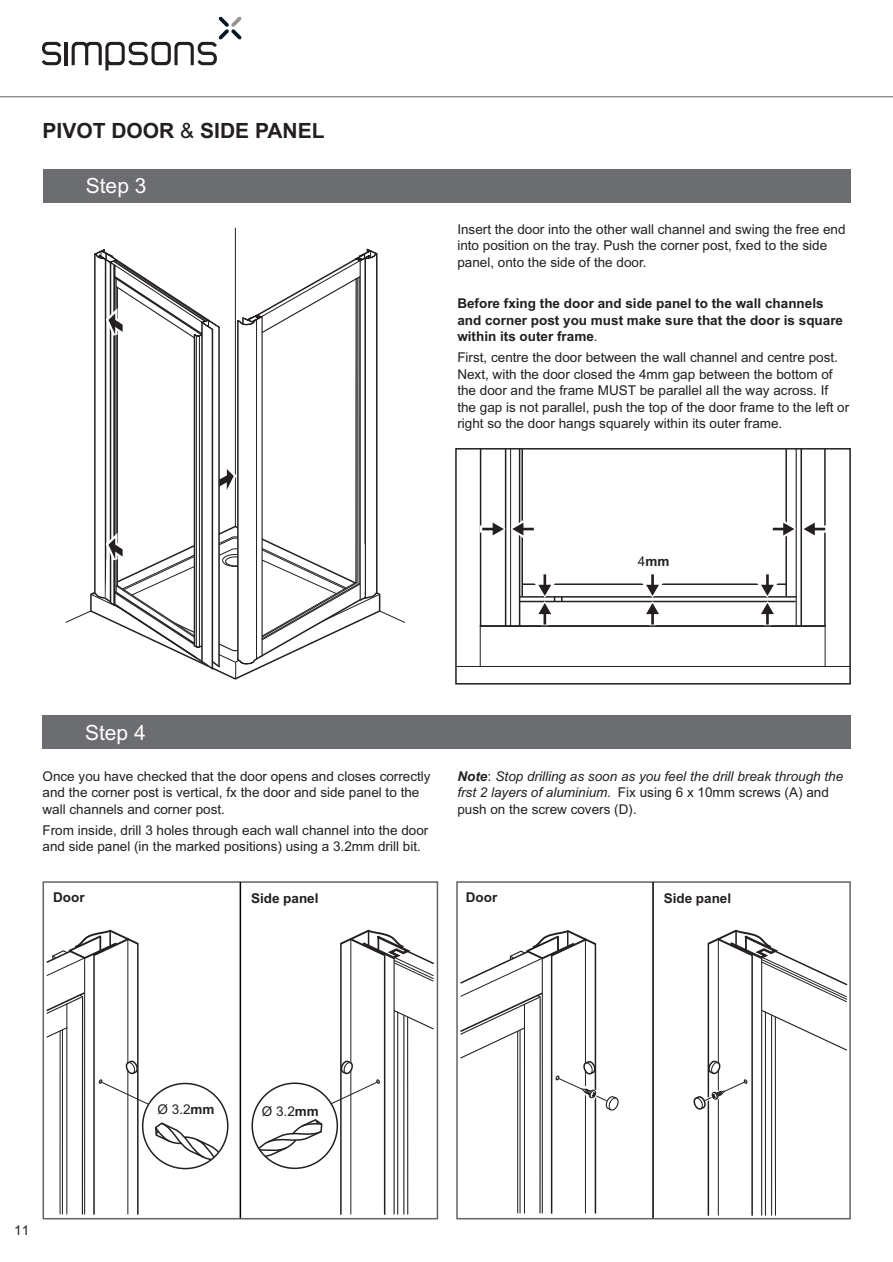
<style>
.page{position:relative;width:893px;height:1262px;background:#fff}
.page>*{position:absolute;margin:0;border:0;box-sizing:border-box;transform-origin:0 0}
.t1{font:700 21px "Arial";color:#231f20}
.t2{font:21px "Arial";color:#fff}
.t3{font:13.5px/16.5px "Arial";color:#231f20}
.t4{font:700 13.5px/16.5px "Arial";color:#231f20}
.t5{font:italic 13.5px/16.5px "Arial";color:#231f20}
.t6{font:13.5px "Arial Unicode MS";color:#231f20}
.s1{font-family:"Arial Unicode MS";font-weight:400}
.s2{font-family:"Arial Unicode MS";font-weight:400;color:#fff}
.s3{font-family:"Arial Unicode MS"}
.s4{font-weight:700}
.s5{font-family:"Arial Unicode MS";font-style:normal}
.s6{font-style:normal}
.s7{font-family:"Arial";font-weight:700}
</style>
<div class="page">
<svg style="left:42px;top:42px;width:19px;height:23px"></svg>
<hr style="left:65px;top:42px;width:3px;height:23px;background:#231f20">
<svg style="left:72px;top:17px;width:169px;height:53px"></svg>
<hr style="left:0;top:96px;width:892px;height:1px;background:#636366">
<hr style="left:235px;top:228px;width:1px;height:298px;background:#231f20">
<svg style="left:65px;top:248px;width:340px;height:432px"></svg>
<hr style="left:194px;top:334px;width:1px;height:312px;background:#231f20">
<hr style="left:196px;top:336px;width:1px;height:310px;background:#231f20">
<hr style="left:199px;top:336px;width:1px;height:310px;background:#231f20">
<div style="left:43px;top:169px;width:807px;height:34px;background:#6c6d70"></div>
<svg style="left:504px;top:451px;width:293px;height:173px"></svg>
<hr style="left:519px;top:601px;width:276px;height:1px;background:#231f20">
<hr style="left:519px;top:596px;width:277px;height:1px;background:#231f20">
<hr style="left:522px;top:583px;width:264px;height:2px;background:#231f20">
<hr style="left:785px;top:449px;width:2px;height:147px;background:#231f20">
<hr style="left:795px;top:449px;width:1px;height:177px;background:#231f20">
<hr style="left:519px;top:449px;width:1px;height:177px;background:#231f20">
<hr style="left:510px;top:449px;width:1px;height:177px;background:#231f20">
<hr style="left:521px;top:449px;width:2px;height:147px;background:#231f20">
<hr style="left:505px;top:449px;width:1px;height:177px;background:#231f20">
<hr style="left:800px;top:449px;width:2px;height:177px;background:#231f20">
<div style="left:480px;top:525px;width:15px;height:7px;border:4px solid #fff"></div>
<svg style="left:482px;top:516px;width:52px;height:28px"></svg>
<div style="left:811px;top:525px;width:16px;height:7px;border:4px solid #fff"></div>
<svg style="left:772px;top:516px;width:53px;height:28px"></svg>
<div style="left:541px;top:611px;width:7px;height:16px;border:4px solid #fff"></div>
<svg style="left:532px;top:574px;width:30px;height:50px"></svg>
<div style="left:763px;top:611px;width:8px;height:16px;border:4px solid #fff"></div>
<svg style="left:754px;top:574px;width:28px;height:50px"></svg>
<div style="left:649px;top:611px;width:7px;height:16px;border:4px solid #fff"></div>
<svg style="left:639px;top:574px;width:28px;height:50px"></svg>
<hr style="left:480px;top:625px;width:1px;height:41px;background:#231f20">
<hr style="left:824px;top:625px;width:1px;height:41px;background:#231f20">
<hr style="left:480px;top:625px;width:344px;height:2px;background:#231f20">
<hr style="left:456px;top:666px;width:394px;height:1px;background:#231f20">
<div style="left:455px;top:448px;width:395px;height:236px;border:2px solid #231f20"></div>
<div style="left:43px;top:715px;width:807px;height:34px;background:#6c6d70"></div>
<div style="left:43px;top:881px;width:395px;height:338px;border:2px solid #636366"></div>
<div style="left:456px;top:881px;width:394px;height:338px;border:2px solid #636366"></div>
<hr style="left:652px;top:882px;width:1px;height:336px;background:#000">
<hr style="left:239px;top:882px;width:2px;height:336px;background:#000">
<svg style="left:458px;top:930px;width:160px;height:284px"></svg>
<hr style="left:137px;top:943px;width:1px;height:271px;background:#231f20">
<hr style="left:93px;top:954px;width:2px;height:260px;background:#231f20">
<hr style="left:127px;top:940px;width:1px;height:274px;background:#231f20">
<hr style="left:84px;top:958px;width:1px;height:256px;background:#231f20">
<svg style="left:45px;top:991px;width:41px;height:224px"></svg>
<svg style="left:45px;top:929px;width:93px;height:47px"></svg>
<svg style="left:143px;top:1079px;width:90px;height:90px"></svg>
<svg style="left:98px;top:1058px;width:123px;height:103px"></svg>
<div style="left:142px;top:1082px;width:86px;height:87px;border:2px solid #231f20;border-radius:50%"></div>
<hr style="left:340px;top:943px;width:1px;height:271px;background:#231f20">
<hr style="left:384px;top:954px;width:1px;height:260px;background:#231f20">
<hr style="left:350px;top:940px;width:1px;height:274px;background:#231f20">
<hr style="left:393px;top:958px;width:1px;height:256px;background:#231f20">
<svg style="left:393px;top:1009px;width:41px;height:205px"></svg>
<hr style="left:407px;top:1017px;width:1px;height:197px;background:#231f20">
<svg style="left:340px;top:929px;width:94px;height:52px"></svg>
<svg style="left:247px;top:1081px;width:90px;height:90px"></svg>
<svg style="left:257px;top:1058px;width:123px;height:99px"></svg>
<div style="left:251px;top:1082px;width:87px;height:87px;border:2px solid #231f20;border-radius:50%"></div>
<hr style="left:707px;top:943px;width:2px;height:272px;background:#231f20">
<hr style="left:751px;top:954px;width:1px;height:261px;background:#231f20">
<hr style="left:718px;top:940px;width:1px;height:275px;background:#231f20">
<svg style="left:693px;top:1058px;width:55px;height:51px"></svg>
<hr style="left:761px;top:958px;width:1px;height:257px;background:#231f20">
<svg style="left:761px;top:1009px;width:87px;height:206px"></svg>
<hr style="left:775px;top:1017px;width:1px;height:198px;background:#231f20">
<svg style="left:707px;top:929px;width:141px;height:73px"></svg>
<h1 class="t1" style="left:43px;top:123px;width:301px">PIVOT DOOR <span class="s1">&amp;</span> SIDE PANEL <span class="s2">1</span></h1>
<h1 class="t2" style="left:86px;top:178px;width:62px">Step 3</h1>
<p class="t3" style="left:457px;top:222px;width:389px">Insert the door into the other wall channel and swing the free end into position on the tray. Push the corner post, fxed to the side panel, onto the side of the door.</p>
<p class="t4" style="left:457px;top:297px;width:387px">Before fxing the door and side panel to the wall channels and corner post you must make sure that the door is square within its outer frame<span class="s1">.</span></p>
<p class="t3" style="left:457px;top:350px;width:393px">First, centre the door between the wall channel and centre post.<br>Next, with the door closed the 4mm gap between the bottom of the door and the frame MUST be parallel all the way across<span class="s3">.</span> If the gap is not parallel, push the top of the door frame to the left or right so the door hangs squarely within its outer frame.</p>
<p class="t4" style="left:638px;top:554px;width:33px"><span class="s1">4</span>mm</p>
<h1 class="t2" style="left:85px;top:724px;width:62px">Step <span class="s3">4</span></h1>
<p class="t3" style="left:43px;top:769px;width:389px">Once you have checked that the door opens and closes correctly and the corner post is vertical, fx the door and side panel to the wall channels and corner post<span class="s3">.</span></p>
<p class="t3" style="left:43px;top:823px;width:387px">From inside, drill 3 holes through each wall channel into the door and side panel (in the marked positions) using a 3.2mm drill bit.</p>
<p class="t5" style="left:457px;top:769px;width:387px"><span class="s4">Note</span><span class="s5">:</span> Stop drilling as soon as you feel the drill break through the frst 2 layers of aluminium. <span class="s6">Fix using 6 x 10mm screws (A) and push on the screw covers</span> <span class="s5">(</span><span class="s6">D</span><span class="s5">).</span></p>
<p class="t4" style="left:53px;top:890px;width:33px">Door</p>
<p class="t4" style="left:466px;top:890px;width:33px">Door</p>
<p class="t4" style="left:251px;top:891px;width:69px">Side panel</p>
<p class="t4" style="left:663px;top:891px;width:69px">Side panel</p>
<p class="t6" style="left:14px;top:1225px;width:17px">11</p>
<p class="t6" style="left:158px;top:1104px;width:59px">Ø 3.2<span class="s7">mm</span></p>
<p class="t6" style="left:262px;top:1106px;width:59px">Ø 3.2<span class="s7">mm</span></p>
</div>
